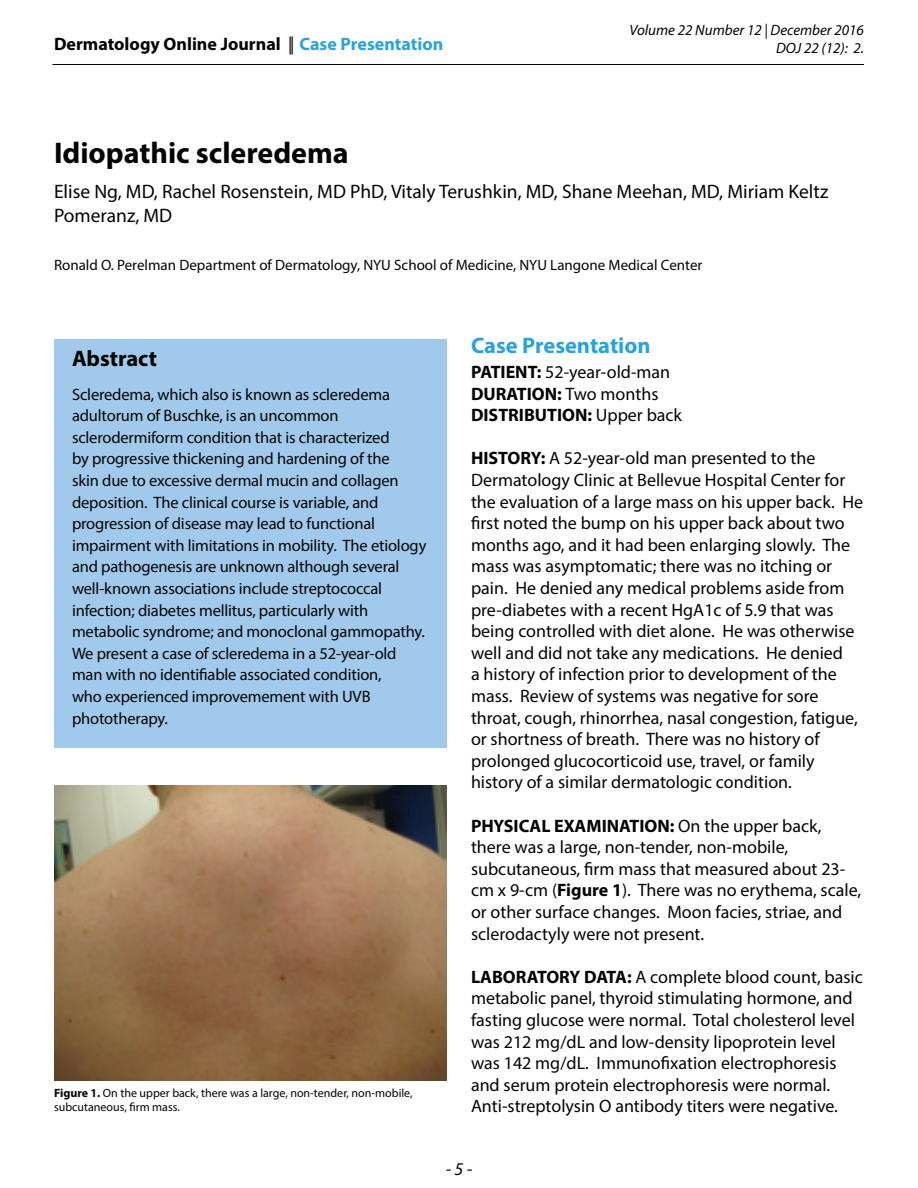
<style>
.page{position:relative;width:918px;height:1188px;background:#fff}
.page>*{position:absolute;margin:0;border:0;box-sizing:border-box;transform-origin:0 0}
.t1{font:700 30px "Myriad Pro";color:#040503}
.t2{font:700 22.5px "Myriad Pro";color:#2aa2db}
.t3{font:700 22.5px "Myriad Pro";color:#040503}
.t4{font:19.5px/23.4px "Myriad Pro";color:#040503}
.t5{font:18px/21.6px "Myriad Pro";color:#040503}
.t6{font:700 18px "Myriad Pro";color:#040503}
.t7{font:italic 18px "Myriad Pro";color:#040503}
.t8{font:16.5px/21.6px "Myriad Pro";letter-spacing:-.01em;color:#040503}
.t9{font:15px "Myriad Pro";color:#040503}
.t10{font:italic 15px/18px "Myriad Pro";color:#040503;text-align:right}
.t11{font:12px/14.4px "Myriad Pro";color:#040503}
.s1{font-weight:400}
.s2{color:#2aa2db}
.s3{font-weight:700}
</style>
<div class="page">
<hr style="left:52px;top:64px;width:812px;height:1px;background:#040503">
<div style="left:54px;top:339px;width:393px;height:409px;background:#a0c9eb"></div>
<img style="left:54px;top:785px;width:393px;height:296px">
<p class="t6" style="left:54px;top:32px;width:391px">Dermatology Online Journal <span class="s1">||</span> <span class="s2">Case Presentation</span></p>
<h1 class="t1" style="left:54px;top:134px;width:296px">Idiopathic scleredema</h1>
<p class="t10" style="left:629px;top:20px;width:236px">Volume 22 Number 12 | December 2016<br>DOJ 22 (12): 2.</p>
<p class="t4" style="left:54px;top:180px;width:776px">Elise Ng, MD, Rachel Rosenstein, MD PhD, Vitaly Terushkin, MD, Shane Meehan, MD, Miriam Keltz<br>Pomeranz, MD</p>
<p class="t9" style="left:54px;top:256px;width:650px">Ronald O. Perelman Department of Dermatology, NYU School of Medicine, NYU Langone Medical Center</p>
<p class="t3" style="left:72px;top:344px;width:87px">Abstract</p>
<p class="t8" style="left:72px;top:383px;width:356px">Scleredema, which also is known as scleredema adultorum of Buschke, is an uncommon sclerodermiform condition that is characterized<br>by progressive thickening and hardening of the<br>skin due to excessive dermal mucin and collagen deposition. The clinical course is variable, and progression of disease may lead to functional impairment with limitations in mobility. The etiology and pathogenesis are unknown although several well-known associations include streptococcal infection; diabetes mellitus, particularly with metabolic syndrome; and monoclonal gammopathy.<br>We present a case of scleredema in a 52-year-old man with no identifiable associated condition,<br>who experienced improvemement with UVB phototherapy.</p>
<p class="t11" style="left:54px;top:1085px;width:360px"><span class="s3">Figure 1.</span> On the upper back, there was a large, non-tender, non-mobile, subcutaneous, firm mass.</p>
<p class="t2" style="left:471px;top:331px;width:181px">Case Presentation</p>
<p class="t5" style="left:471px;top:361px;width:213px"><span class="s3">PATIENT:</span> 52-year-old-man<br><span class="s3">DURATION:</span> Two months<br><span class="s3">DISTRIBUTION:</span> Upper back</p>
<p class="t5" style="left:471px;top:447px;width:394px"><span class="s3">HISTORY:</span> A 52-year-old man presented to the Dermatology Clinic at Bellevue Hospital Center for the evaluation of a large mass on his upper back. He first noted the bump on his upper back about two months ago, and it had been enlarging slowly. The mass was asymptomatic; there was no itching or pain. He denied any medical problems aside from pre-diabetes with a recent HgA1c of 5.9 that was being controlled with diet alone. He was otherwise well and did not take any medications. He denied<br>a history of infection prior to development of the mass. Review of systems was negative for sore throat, cough, rhinorrhea, nasal congestion, fatigue, or shortness of breath. There was no history of prolonged glucocorticoid use, travel, or family history of a similar dermatologic condition.</p>
<p class="t5" style="left:471px;top:814px;width:392px"><span class="s3">PHYSICAL EXAMINATION:</span> On the upper back, there was a large, non-tender, non-mobile, subcutaneous, firm mass that measured about 23- cm x 9-cm (<span class="s3">Figure 1</span>). There was no erythema, scale, or other surface changes. Moon facies, striae, and sclerodactyly were not present.</p>
<p class="t5" style="left:471px;top:966px;width:393px"><span class="s3">LABORATORY DATA:</span> A complete blood count, basic metabolic panel, thyroid stimulating hormone, and fasting glucose were normal. Total cholesterol level was 212 mg/dL and low-density lipoprotein level was 142 mg/dL. Immunofixation electrophoresis and serum protein electrophoresis were normal.<br>Anti-streptolysin O antibody titers were negative.</p>
<p class="t7" style="left:446px;top:1157px;width:28px">- 5 -</p>
</div>
